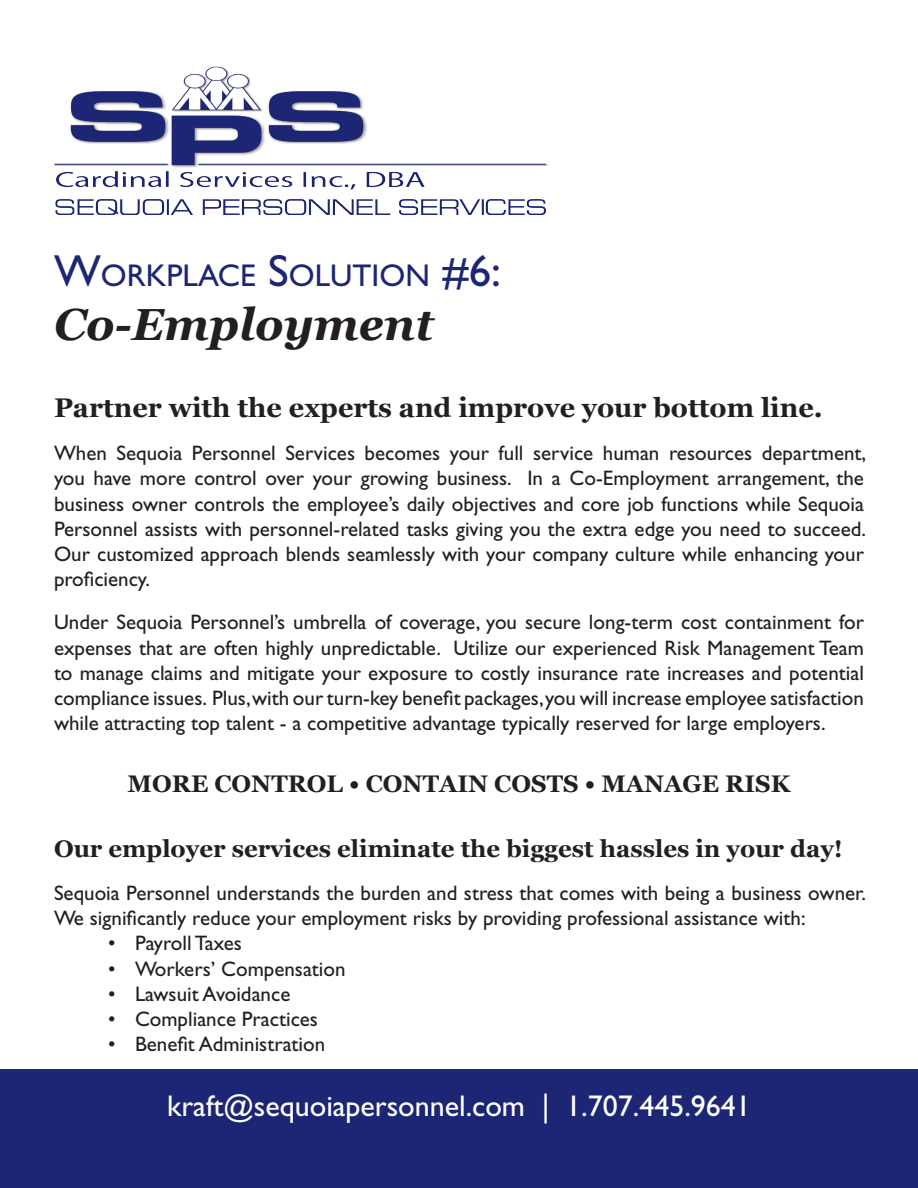
<style>
.page{position:relative;width:918px;height:1188px;background:#fff}
.page>*{position:absolute;margin:0;border:0;box-sizing:border-box;transform-origin:0 0}
.t1{font:italic 700 45px "Georgia";color:#231f20}
.t2{font:31.5px "Gill Sans Std";color:#1c2674}
.t3{font:30px "Gill Sans Std";color:#fff}
.t4{font:700 27px "Georgia";color:#231f20}
.t5{font:700 24px "Georgia";color:#231f20}
.t6{font:21px/25.2px "Gill Sans Std";color:#231f20;text-align:justify}
.s1{font-size:45px}
</style>
<div class="page">
<div style="left:0;top:1069px;width:918px;height:119px;background:#1c2674"></div>
<img style="left:54px;top:66px;width:494px;height:149px">
<p class="t2" style="left:54px;top:258px;width:449px"><span class="s1">W</span>ORKPLACE <span class="s1">S</span>OLUTION <span class="s1">#6</span><span class="s1">:</span></p>
<p class="t1" style="left:54px;top:296px;width:381px">Co-Employment</p>
<p class="t4" style="left:54px;top:390px;width:770px">Partner with the experts and improve your bottom line.</p>
<p class="t6" style="left:54px;top:441px;width:814px">When Sequoia Personnel Services becomes your full service human resources department, you have more control over your growing business. In a Co-Employment arrangement, the business owner controls the employee’s daily objectives and core job functions while Sequoia Personnel assists with personnel-related tasks giving you the extra edge you need to succeed.<br>Our customized approach blends seamlessly with your company culture while enhancing your proficiency.</p>
<p class="t6" style="left:54px;top:610px;width:812px">Under Sequoia Personnel’s umbrella of coverage, you secure long-term cost containment for expenses that are often highly unpredictable. Utilize our experienced Risk Management Team to manage claims and mitigate your exposure to costly insurance rate increases and potential compliance issues. Plus, with our turn-key benefit packages, you will increase employee satisfaction while attracting top talent - a competitive advantage typically reserved for large employers.</p>
<p class="t5" style="left:128px;top:768px;width:664px">MORE CONTROL • CONTAIN COSTS • MANAGE RISK</p>
<p class="t5" style="left:54px;top:833px;width:790px">Our employer services eliminate the biggest hassles in your day!</p>
<p class="t6" style="left:54px;top:880px;width:814px">Sequoia Personnel understands the burden and stress that comes with being a business owner.<br>We significantly reduce your employment risks by providing professional assistance with:</p>
<p class="t6" style="left:108px;top:931px;width:135px">• Payroll Taxes</p>
<p class="t6" style="left:108px;top:956px;width:239px">• Workers’ Compensation</p>
<p class="t6" style="left:108px;top:981px;width:184px">• Lawsuit Avoidance</p>
<p class="t6" style="left:108px;top:1006px;width:212px">• Compliance Practices</p>
<p class="t6" style="left:108px;top:1032px;width:219px">• Benefit Administration</p>
<p class="t3" style="left:167px;top:1089px;width:585px">kraft@sequoiapersonnel.com | 1.707.445.9641</p>
</div>
